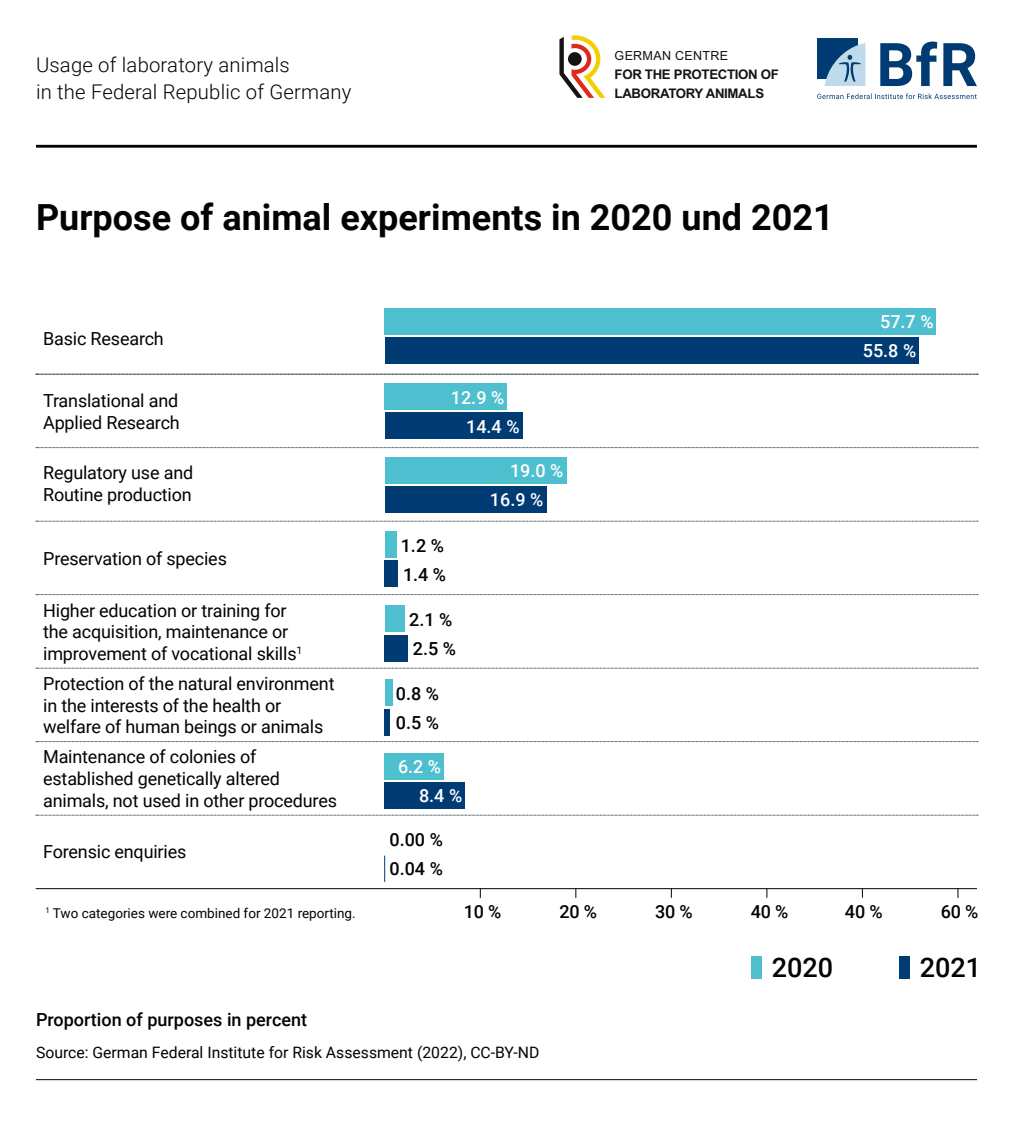
<style>
.page{position:relative;width:1013px;height:1125px;background:#fff}
.page>*{position:absolute;margin:0;border:0;box-sizing:border-box;transform-origin:0 0}
.t1{font:700 36px "Roboto";color:#010305}
.t2{font:500 27px "Roboto";color:#010305}
.t3{font:300 20.25px/27px "Roboto";letter-spacing:.01em;color:#010305}
.t4{font:18px/21.6px "Roboto";letter-spacing:-.01em;color:#010305}
.t5{font:500 18px/29px "Roboto";color:#010305}
.t6{font:500 18px/29.2px "Roboto";color:#fff}
.t7{font:15.75px "Roboto";color:#010305}
.t8{font:13.5px "Roboto";color:#010305}
.t9{font:700 13.28px/18.9px "Arial";letter-spacing:-.025em;color:#131413}
.t10{font:12.6px "Arial";letter-spacing:.02em;color:#131413}
</style>
<div class="page">
<svg style="left:817px;top:93px;width:159px;height:6px"></svg>
<svg style="left:880px;top:42px;width:96px;height:44px"></svg>
<div style="left:817px;top:38px;width:41px;height:41px;background:#003b73"></div>
<svg style="left:824px;top:43px;width:41px;height:43px"></svg>
<hr style="left:36px;top:145px;width:940px;height:3px;background:#010305">
<hr style="left:36px;top:1079px;width:940px;height:1px;background:#010305">
<svg style="left:559px;top:35px;width:46px;height:63px"></svg>
<hr style="left:36px;top:888px;width:941px;height:1px;background:#010305">
<div style="left:385px;top:338px;width:533px;height:26px;background:#003b73"></div>
<div style="left:385px;top:308px;width:551px;height:27px;background:#4ebfce"></div>
<div style="left:385px;top:413px;width:137px;height:26px;background:#003b73"></div>
<div style="left:385px;top:384px;width:122px;height:26px;background:#4ebfce"></div>
<div style="left:385px;top:487px;width:161px;height:26px;background:#003b73"></div>
<div style="left:385px;top:458px;width:181px;height:26px;background:#4ebfce"></div>
<div style="left:385px;top:561px;width:13px;height:26px;background:#003b73"></div>
<div style="left:385px;top:532px;width:11px;height:26px;background:#4ebfce"></div>
<div style="left:385px;top:635px;width:23px;height:26px;background:#003b73"></div>
<div style="left:385px;top:606px;width:19px;height:26px;background:#4ebfce"></div>
<div style="left:385px;top:709px;width:5px;height:26px;background:#003b73"></div>
<div style="left:385px;top:680px;width:7px;height:26px;background:#4ebfce"></div>
<div style="left:385px;top:782px;width:80px;height:27px;background:#003b73"></div>
<div style="left:385px;top:753px;width:59px;height:26px;background:#4ebfce"></div>
<div style="left:751px;top:956px;width:11px;height:22px;background:#4ebfce"></div>
<div style="left:899px;top:956px;width:11px;height:22px;background:#003b73"></div>
<svg style="left:36px;top:447px;width:941px;height:1px"></svg>
<svg style="left:36px;top:521px;width:941px;height:1px"></svg>
<svg style="left:36px;top:594px;width:941px;height:1px"></svg>
<svg style="left:36px;top:668px;width:941px;height:1px"></svg>
<svg style="left:36px;top:741px;width:941px;height:1px"></svg>
<svg style="left:36px;top:815px;width:941px;height:1px"></svg>
<svg style="left:36px;top:374px;width:941px;height:1px"></svg>
<svg style="left:384px;top:856px;width:1px;height:26px"></svg>
<p class="t3" style="left:36px;top:51px;width:317px">Usage of laboratory animals<br>in the Federal Republic of Germany</p>
<p class="t10" style="left:614px;top:47px;width:115px">GERMAN CENTRE</p>
<p class="t9" style="left:614px;top:65px;width:166px">FOR THE PROTECTION OF<br>LABORATORY ANIMALS</p>
<h1 class="t1" style="left:36px;top:191px;width:799px">Purpose of animal experiments in 2020 und 2021</h1>
<p class="t4" style="left:43px;top:327px;width:122px">Basic Research</p>
<p class="t4" style="left:43px;top:389px;width:138px">Translational and<br>Applied Research</p>
<p class="t4" style="left:43px;top:462px;width:152px">Regulatory use and<br>Routine production</p>
<p class="t4" style="left:43px;top:547px;width:185px">Preservation of species</p>
<p class="t4" style="left:43px;top:599px;width:261px">Higher education or training for the acquisition, maintenance or improvement of vocational skills<sup>1</sup></p>
<p class="t4" style="left:43px;top:672px;width:293px">Protection of the natural environment in the interests of the health or welfare of human beings or animals</p>
<p class="t4" style="left:43px;top:746px;width:295px">Maintenance of colonies of established genetically altered animals, not used in other procedures</p>
<p class="t4" style="left:43px;top:841px;width:145px">Forensic enquiries</p>
<p class="t6" style="left:466px;top:382px;width:55px;text-indent:-15px">12.9 %<br>14.4 %</p>
<p class="t6" style="left:490px;top:455px;width:75px;text-indent:20px">19.0 %<br>16.9 %</p>
<p class="t5" style="left:401px;top:530px;width:47px">1.2 %<br>1.4 %</p>
<p class="t5" style="left:409px;top:604px;width:48px">2.1 %<br>2.5 %</p>
<p class="t5" style="left:396px;top:678px;width:45px">0.8 %<br>0.5 %</p>
<p class="t6" style="left:419px;top:751px;width:45px;text-indent:-21px">6.2 %<br>8.4 %</p>
<p class="t5" style="left:389px;top:825px;width:55px">0.00 %<br>0.04 %</p>
<p class="t6" style="left:862px;top:307px;width:72px;text-indent:17px">57.7 %<br>55.8 %</p>
<p class="t8" style="left:45px;top:904px;width:312px"><sup>1</sup> Two categories were combined for 2021 reporting.</p>
<p class="t5" style="left:940px;top:897px;width:39px">60 %</p>
<p class="t5" style="left:463px;top:897px;width:39px">10 %</p>
<p class="t5" style="left:559px;top:897px;width:39px">20 %</p>
<p class="t5" style="left:655px;top:897px;width:39px">30 %</p>
<p class="t5" style="left:751px;top:897px;width:39px">40 %</p>
<p class="t5" style="left:845px;top:897px;width:39px">40 %</p>
<p class="t5" style="left:36px;top:1004px;width:273px">Proportion of purposes in percent</p>
<p class="t7" style="left:36px;top:1041px;width:505px">Source: German Federal Institute for Risk Assessment (2022), CC-BY-ND</p>
<h2 class="t2" style="left:771px;top:949px;width:63px">2020</h2>
<h2 class="t2" style="left:919px;top:949px;width:63px">2021</h2>
</div>
